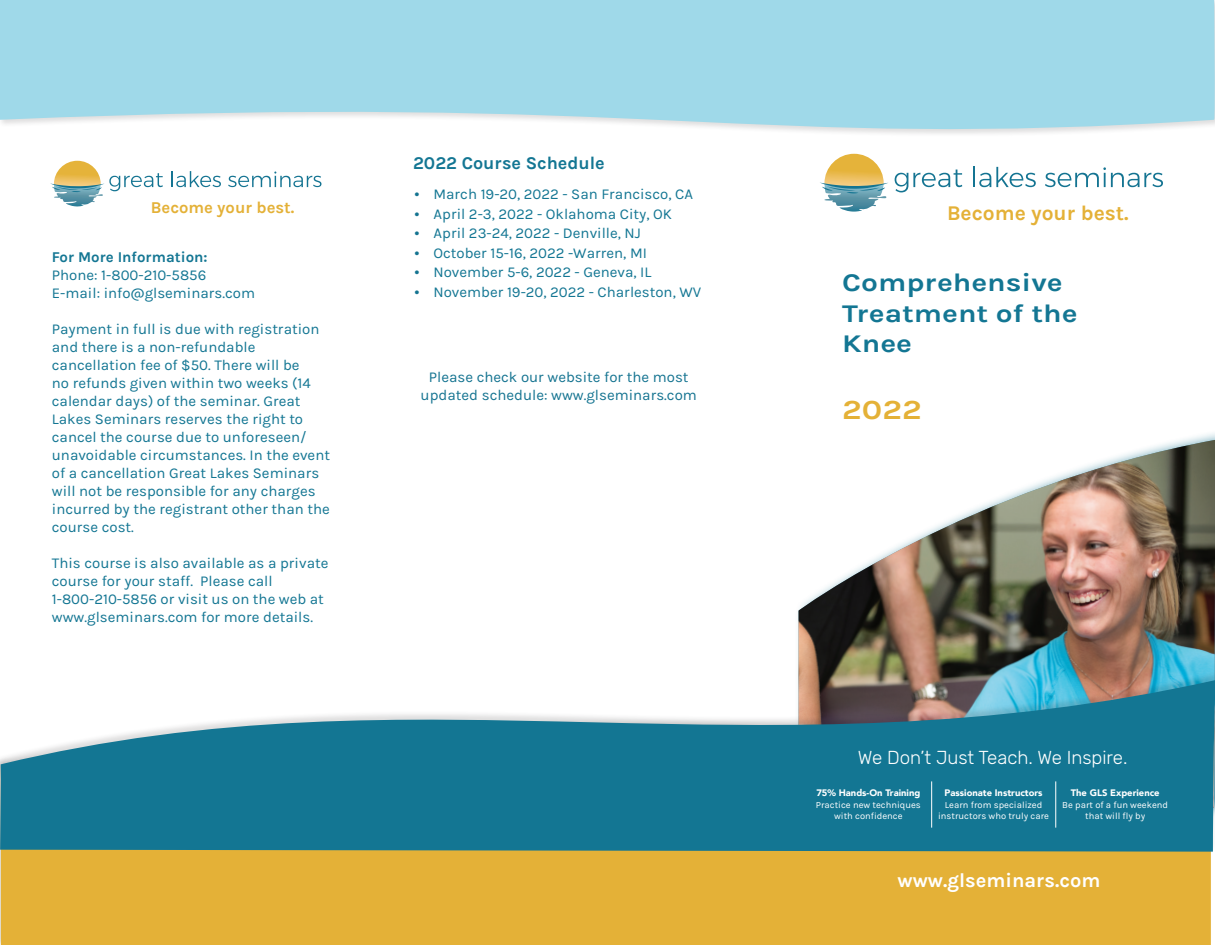
<style>
.page{position:relative;width:1215px;height:945px;background:#fff}
.page>*{position:absolute;margin:0;border:0;box-sizing:border-box;transform-origin:0 0}
.t1{font:700 27.75px "Karla";color:#e4b137;scale:1.17 1}
.t2{font:700 25.5px/30.6px "Karla";color:#137693;scale:1.17 1}
.t3{font:700 21px "Karla";color:#e4b137}
.t4{font:700 20.1px "Karla";color:#fff}
.t5{font:300 18.75px "Rubik";color:#fff}
.t6{font:700 18px "Karla";color:#137693}
.t7{font:700 16.65px "Karla";color:#e4b137}
.t8{font:15px/18px "Karla";color:#137693}
.t9{font:15px/18px "Karla";color:#157491;text-align:center}
.t10{font:700 15px "Karla";color:#137693}
.t11{font:9.45px/11.2px "Karla";color:#fff;text-align:center}
.t12{font:900 9.45px "Avenir";color:#fff}
.s1{font-family:"Century Gothic";font-size:12.75px;color:#157491}
.s2{font-style:inherit}
</style>
<div class="page">
<svg style="left:0;top:0;width:1215px;height:134px;background:#a8dcea"></svg>
<svg style="left:820px;top:154px;width:68px;height:58px"></svg>
<svg style="left:895px;top:170px;width:67px;height:22px"></svg>
<hr style="left:973px;top:167px;width:2px;height:20px;background:#147492">
<svg style="left:979px;top:167px;width:57px;height:20px"></svg>
<svg style="left:1045px;top:167px;width:118px;height:20px"></svg>
<img style="left:799px;top:440px;width:416px;height:222px">
<div style="left:1px;top:853px;width:1210px;height:92px;background:#e4b137"></div>
<svg style="left:0;top:662px;width:1215px;height:190px;fill:#137693"></svg>
<hr style="left:931px;top:781px;width:1px;height:47px;background:#fff">
<hr style="left:1056px;top:781px;width:1px;height:47px;background:#fff">
<svg style="left:50px;top:161px;width:113px;height:45px"></svg>
<svg style="left:172px;top:171px;width:49px;height:16px"></svg>
<svg style="left:228px;top:172px;width:93px;height:15px"></svg>
<p class="t7" style="left:151px;top:198px;width:145px">Become your best.</p>
<p class="t10" style="left:52px;top:248px;width:157px">For More Information:</p>
<p class="t8" style="left:52px;top:266px;width:156px">Phone: 1-800-210-5856</p>
<p class="t8" style="left:52px;top:284px;width:205px">E-mail: info@glseminars.com</p>
<p class="t8" style="left:52px;top:320px;width:280px">Payment in full is due with registration and there is a non-refundable cancellation fee of $50. There will be<br>no refunds given within two weeks (14 calendar days) of the seminar. Great Lakes Seminars reserves the right to cancel the course due to unforeseen/ unavoidable circumstances. In the event of a cancellation Great Lakes Seminars will not be responsible for any charges incurred by the registrant other than the course cost.</p>
<p class="t8" style="left:52px;top:554px;width:278px">This course is also available as a private course for your staff. Please call 1-800-210-5856 or visit us on the web at www.glseminars.com for more details.</p>
<p class="t6" style="left:413px;top:153px;width:193px">2022 Course Schedule</p>
<p class="t8" style="left:413px;top:185px;width:281px"><span class="s1">•</span> March 19-20, 2022 - San Francisco, CA</p>
<p class="t8" style="left:413px;top:205px;width:260px"><span class="s1">•</span> April 2-3, 2022 - Oklahoma City, OK</p>
<p class="t8" style="left:413px;top:224px;width:229px"><span class="s1">•</span> April 23-24, 2022 - <span class="s2">Denville</span>, NJ</p>
<p class="t8" style="left:413px;top:244px;width:235px"><span class="s1">•</span> October 15-16, 2022 -Warren, MI</p>
<p class="t8" style="left:413px;top:263px;width:240px"><span class="s1">•</span> November 5-6, 2022 - <span class="s2">Geneva</span>, IL</p>
<p class="t8" style="left:413px;top:283px;width:290px"><span class="s1">•</span> November 19-2<span class="s2">0</span>, 2022 - Charleston, WV</p>
<p class="t9" style="left:421px;top:368px;width:278px">Please check our website for the most updated schedule: www.glseminars.com</p>
<p class="t3" style="left:947px;top:201px;width:183px">Become your best.</p>
<p class="t2" style="left:842px;top:267px;width:203px">Comprehensive<br>Treatment of the<br>Knee</p>
<p class="t1" style="left:842px;top:394px;width:69px">2022</p>
<p class="t5" style="left:858px;top:747px;width:271px">We Don’t Just Teach. We Inspire.</p>
<p class="t12" style="left:816px;top:785px;width:106px">75% Hands-On Training</p>
<p class="t11" style="left:816px;top:799px;width:107px">Practice new techniques with confidence</p>
<p class="t12" style="left:1071px;top:785px;width:90px">The GLS Experience</p>
<p class="t11" style="left:1062px;top:799px;width:107px">Be part of a fun weekend that will fly by</p>
<p class="t12" style="left:945px;top:785px;width:100px">Passionate Instructors</p>
<p class="t11" style="left:938px;top:799px;width:113px">Learn from specialized instructors who truly care</p>
<p class="t4" style="left:898px;top:868px;width:204px">www.glseminars.com</p>
</div>
